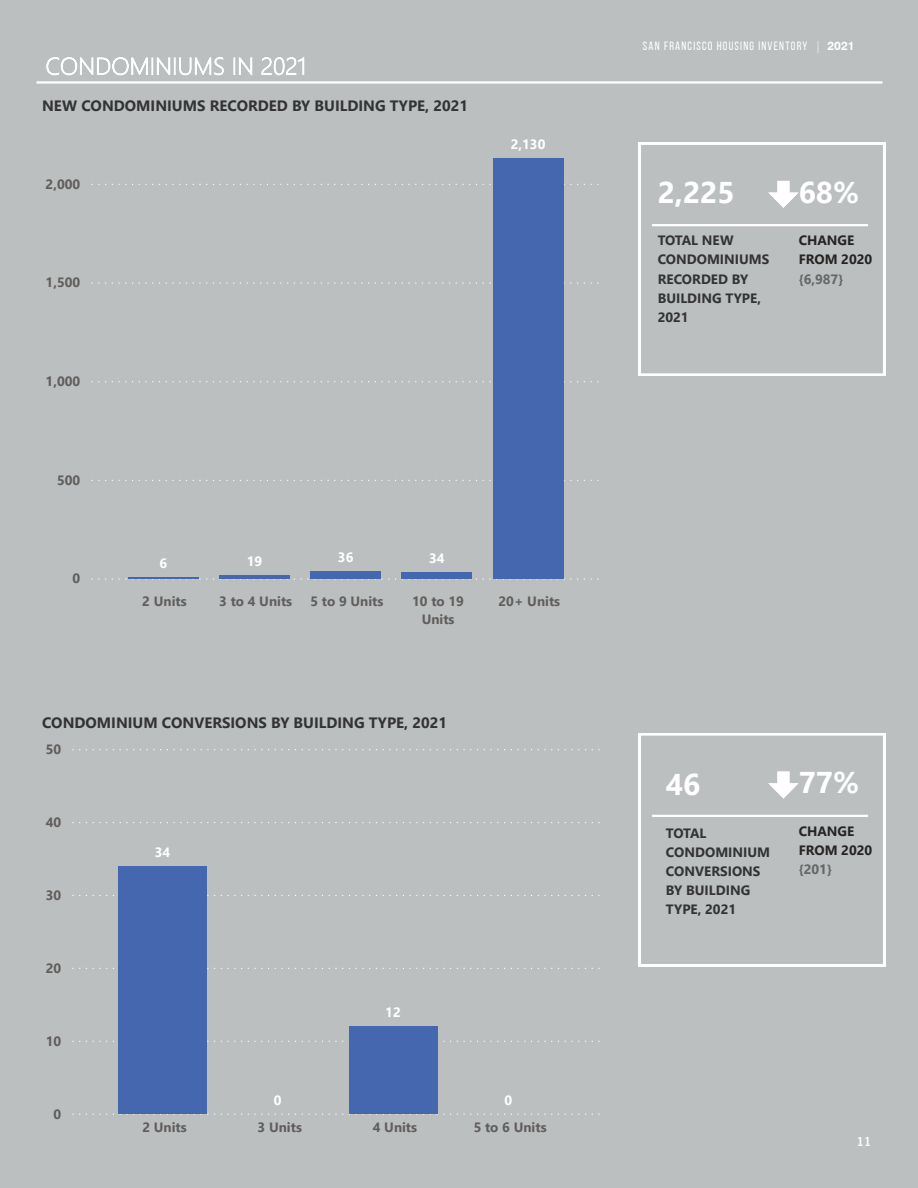
<style>
.page{position:relative;width:918px;height:1188px;background:#bcbfc0}
.page>*{position:absolute;margin:0;border:0;box-sizing:border-box;transform-origin:0 0}
.t1{font:700 30px "Segoe UI";color:#fff}
.t2{font:700 15px "Segoe UI";color:#333}
.t3{font:700 13.5px/18px "Segoe UI";color:#605e5c;text-align:center}
.t4{font:700 13.5px/19.2px "Segoe UI";color:#333}
.t5{font:700 13.5px/19.2px "Segoe UI";color:#252423}
.t6{font:700 13.5px "Segoe UI";color:#fff}
.t7{font:700 13.5px "Segoe UI";color:#666}
.t8{font:12px "Bebas Neue";letter-spacing:.1em;color:#fff}
.t9{font:700 12px "News Gothic BT";color:#fff}
.s1{font-family:"Swiss 721 BT";font-weight:300}
.s2{font-family:"Swiss 721 BT";font-weight:700}
</style>
<div class="page">
<hr style="left:37px;top:81px;width:846px;height:3px;background:#fff">
<svg style="left:46px;top:57px;width:258px;height:18px"></svg>
<hr style="left:128px;top:577px;width:70px;height:2px;background:#4567b0">
<hr style="left:219px;top:575px;width:71px;height:4px;background:#4567b0">
<div style="left:310px;top:571px;width:71px;height:8px;background:#4567b0"></div>
<div style="left:402px;top:572px;width:70px;height:7px;background:#4567b0"></div>
<div style="left:493px;top:158px;width:70px;height:421px;background:#4567b0"></div>
<div style="left:119px;top:866px;width:88px;height:248px;background:#4567b0"></div>
<div style="left:349px;top:1026px;width:88px;height:88px;background:#4567b0"></div>
<svg style="left:639px;top:143px;width:246px;height:233px"></svg>
<hr style="left:652px;top:224px;width:216px;height:2px;background:#fff">
<svg style="left:768px;top:181px;width:31px;height:27px"></svg>
<svg style="left:639px;top:733px;width:246px;height:233px"></svg>
<hr style="left:652px;top:815px;width:216px;height:2px;background:#fff">
<svg style="left:768px;top:772px;width:31px;height:27px"></svg>
<p class="t2" style="left:42px;top:92px;width:427px">NEW CONDOMINIUMS RECORDED BY BUILDING TYPE, 2021</p>
<p class="t3" style="left:46px;top:174px;width:36px">2,000</p>
<p class="t3" style="left:46px;top:273px;width:36px">1,500</p>
<p class="t3" style="left:46px;top:371px;width:36px">1,000</p>
<p class="t3" style="left:57px;top:470px;width:25px">500</p>
<p class="t3" style="left:73px;top:569px;width:9px">0</p>
<p class="t6" style="left:159px;top:551px;width:9px">6</p>
<p class="t6" style="left:247px;top:548px;width:17px">19</p>
<p class="t6" style="left:338px;top:545px;width:17px">36</p>
<p class="t6" style="left:429px;top:545px;width:17px">34</p>
<p class="t6" style="left:511px;top:132px;width:36px">2,130</p>
<p class="t3" style="left:142px;top:591px;width:46px">2 Units</p>
<p class="t3" style="left:219px;top:591px;width:74px">3 to 4 Units</p>
<p class="t3" style="left:310px;top:591px;width:74px">5 to 9 Units</p>
<p class="t3" style="left:412px;top:591px;width:53px">10 to 19<br>Units</p>
<p class="t3" style="left:499px;top:591px;width:63px">20+ Units</p>
<p class="t2" style="left:42px;top:709px;width:406px">CONDOMINIUM CONVERSIONS BY BUILDING TYPE, 2021</p>
<p class="t3" style="left:46px;top:739px;width:17px">50</p>
<p class="t3" style="left:46px;top:812px;width:17px">40</p>
<p class="t3" style="left:46px;top:885px;width:17px">30</p>
<p class="t3" style="left:46px;top:958px;width:17px">20</p>
<p class="t3" style="left:46px;top:1031px;width:17px">10</p>
<p class="t3" style="left:53px;top:1104px;width:9px">0</p>
<p class="t6" style="left:155px;top:839px;width:17px">34</p>
<p class="t6" style="left:274px;top:1087px;width:9px">0</p>
<p class="t6" style="left:385px;top:1000px;width:17px">12</p>
<p class="t6" style="left:504px;top:1087px;width:9px">0</p>
<p class="t3" style="left:142px;top:1117px;width:46px">2 Units</p>
<p class="t3" style="left:258px;top:1117px;width:46px">3 Units</p>
<p class="t3" style="left:373px;top:1117px;width:46px">4 Units</p>
<p class="t3" style="left:474px;top:1117px;width:74px">5 to 6 Units</p>
<p class="t8" style="left:643px;top:39px;width:213px">SAN FRANCISCO HOUSING INVENTORY <span class="s1">|</span> <span class="s2">2021</span></p>
<h1 class="t1" style="left:658px;top:164px;width:79px">2,225</h1>
<p class="t4" style="left:658px;top:230px;width:113px">TOTAL NEW<br>CONDOMINIUMS<br>RECORDED BY<br>BUILDING TYPE,<br>2021</p>
<h1 class="t1" style="left:799px;top:164px;width:62px">68%</h1>
<p class="t5" style="left:799px;top:230px;width:75px">CHANGE<br>FROM 2020</p>
<p class="t7" style="left:799px;top:266px;width:46px">{6,987}</p>
<h1 class="t1" style="left:666px;top:756px;width:36px">46</h1>
<p class="t4" style="left:666px;top:822px;width:106px">TOTAL<br>CONDOMINIUM<br>CONVERSIONS<br>BY BUILDING<br>TYPE, 2021</p>
<h1 class="t1" style="left:799px;top:754px;width:62px">77%</h1>
<p class="t5" style="left:799px;top:820px;width:75px">CHANGE<br>FROM 2020</p>
<p class="t7" style="left:799px;top:857px;width:35px">{201}</p>
<p class="t9" style="left:857px;top:1134px;width:16px">11</p>
</div>
